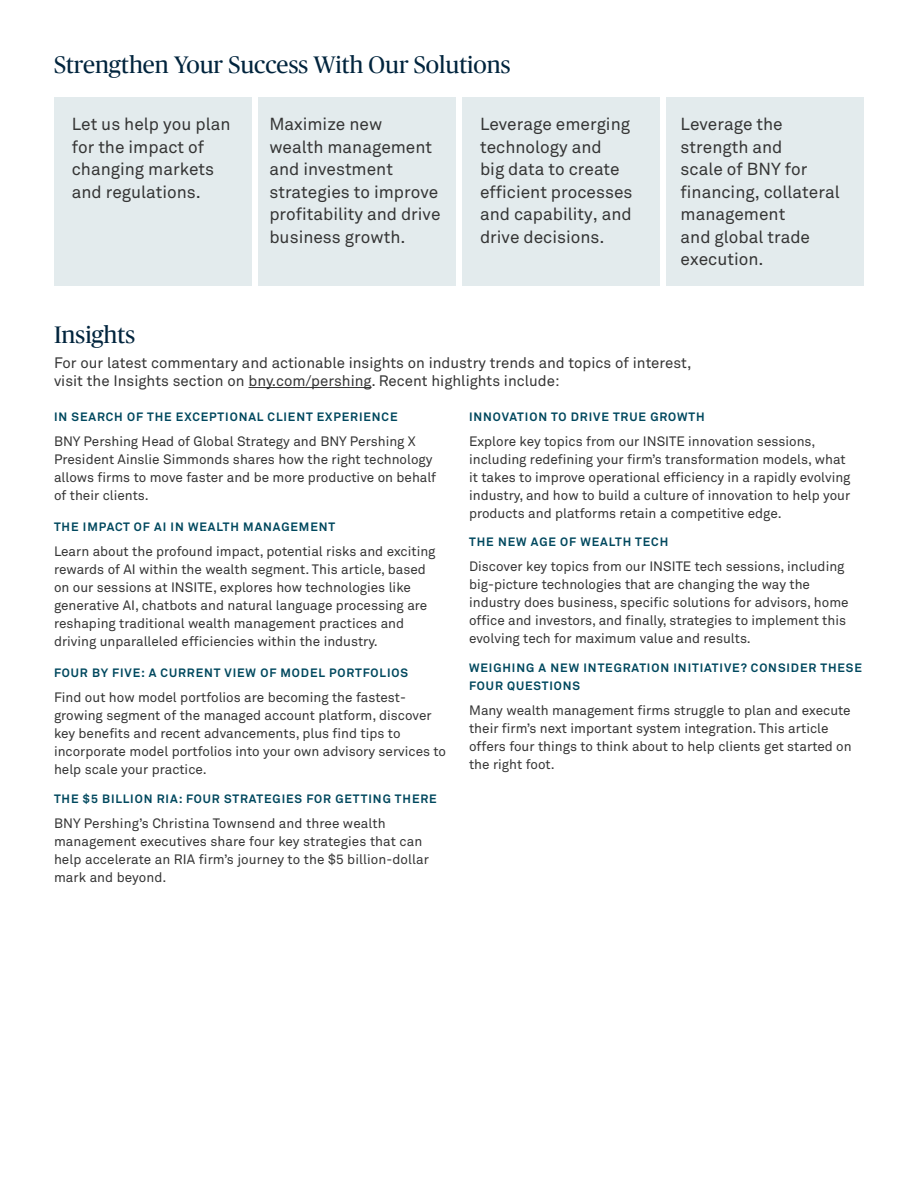
<style>
.page{position:relative;width:918px;height:1188px;background:#fff}
.page>*{position:absolute;margin:0;border:0;box-sizing:border-box;transform-origin:0 0}
.Subhead_14_16__30{font:24px "Publico Pro";color:#00243d}
.t1{font:17.25px/22.5px "Akkurat Pro";color:#353535}
.Text{font:15px/18px "Akkurat Pro";color:#353535}
.Bullet_Text{font:13.5px/18px "Akkurat Pro";color:#353535}
.t2{font:700 12px/18px "Akkurat Pro";letter-spacing:.075em;color:#00485e}
</style>
<div class="page">
<div style="left:54px;top:97px;width:198px;height:189px;background:#e3ebed"></div>
<div style="left:258px;top:97px;width:198px;height:189px;background:#e3ebed"></div>
<div style="left:462px;top:97px;width:198px;height:189px;background:#e3ebed"></div>
<div style="left:666px;top:97px;width:198px;height:189px;background:#e3ebed"></div>
<hr style="left:249px;top:387px;width:122px;height:1px;background:#353535">
<p class="Subhead_14_16__30" style="left:54px;top:48px;width:458px">Strengthen Your Success With Our Solutions</p>
<p class="t1" style="left:72px;top:113px;width:160px">Let us help you plan for the impact of changing markets and regulations.</p>
<p class="t1" style="left:269px;top:113px;width:173px">Maximize new wealth management and investment strategies to improve profitability and drive business growth.</p>
<p class="t1" style="left:480px;top:113px;width:154px">Leverage emerging technology and<br>big data to create efficient processes and capability, and drive decisions.</p>
<p class="t1" style="left:681px;top:113px;width:161px">Leverage the strength and<br>scale of BNY for financing, collateral management<br>and global trade execution.</p>
<p class="Subhead_14_16__30" style="left:54px;top:318px;width:83px">Insights</p>
<p class="Text" style="left:54px;top:354px;width:639px">For our latest commentary and actionable insights on industry trends and topics of interest, visit the Insights section on bny.com/pershing. Recent highlights include:</p>
<p class="t2" style="left:54px;top:408px;width:345px">IN SEARCH OF THE EXCEPTIONAL CLIENT EXPERIENCE</p>
<p class="Bullet_Text" style="left:54px;top:432px;width:384px">BNY Pershing Head of Global Strategy and BNY Pershing X President Ainslie Simmonds shares how the right technology allows firms to move faster and be more productive on behalf of their clients.</p>
<p class="t2" style="left:54px;top:518px;width:283px">THE IMPACT OF AI IN WEALTH MANAGEMENT</p>
<p class="Bullet_Text" style="left:54px;top:543px;width:383px">Learn about the profound impact, potential risks and exciting rewards of AI within the wealth segment. This article, based on our sessions at INSITE, explores how technologies like generative AI, chatbots and natural language processing are reshaping traditional wealth management practices and driving unparalleled efficiencies within the industry.</p>
<p class="t2" style="left:54px;top:664px;width:356px">FOUR BY FIVE: A CURRENT VIEW OF MODEL PORTFOLIOS</p>
<p class="Bullet_Text" style="left:54px;top:689px;width:394px">Find out how model portfolios are becoming the fastest&shy;growing segment of the managed account platform, discover key benefits and recent advancements, plus find tips to incorporate model portfolios into your own advisory services to help scale your practice.</p>
<p class="t2" style="left:54px;top:790px;width:384px">THE $5 BILLION RIA: FOUR STRATEGIES FOR GETTING THERE</p>
<p class="Bullet_Text" style="left:54px;top:814px;width:376px">BNY Pershing’s Christina Townsend and three wealth management executives share four key strategies that can help accelerate an RIA firm’s journey to the $5 billion-dollar mark and beyond.</p>
<p class="t2" style="left:469px;top:408px;width:237px">INNOVATION TO DRIVE TRUE GROWTH</p>
<p class="Bullet_Text" style="left:469px;top:432px;width:383px">Explore key topics from our INSITE innovation sessions, including redefining your firm’s transformation models, what it takes to improve operational efficiency in a rapidly evolving industry, and how to build a culture of innovation to help your products and platforms retain a competitive edge.</p>
<p class="t2" style="left:469px;top:533px;width:201px">THE NEW AGE OF WEALTH TECH</p>
<p class="Bullet_Text" style="left:469px;top:558px;width:381px">Discover key topics from our INSITE tech sessions, including big-picture technologies that are changing the way the industry does business, specific solutions for advisors, home office and investors, and finally, strategies to implement this evolving tech for maximum value and results.</p>
<p class="t2" style="left:469px;top:659px;width:394px">WEIGHING A NEW INTEGRATION INITIATIVE? CONSIDER THESE<br>FOUR QUESTIONS</p>
<p class="Bullet_Text" style="left:469px;top:701px;width:384px">Many wealth management firms struggle to plan and execute their firm’s next important system integration. This article offers four things to think about to help clients get started on the right foot.</p>
</div>
